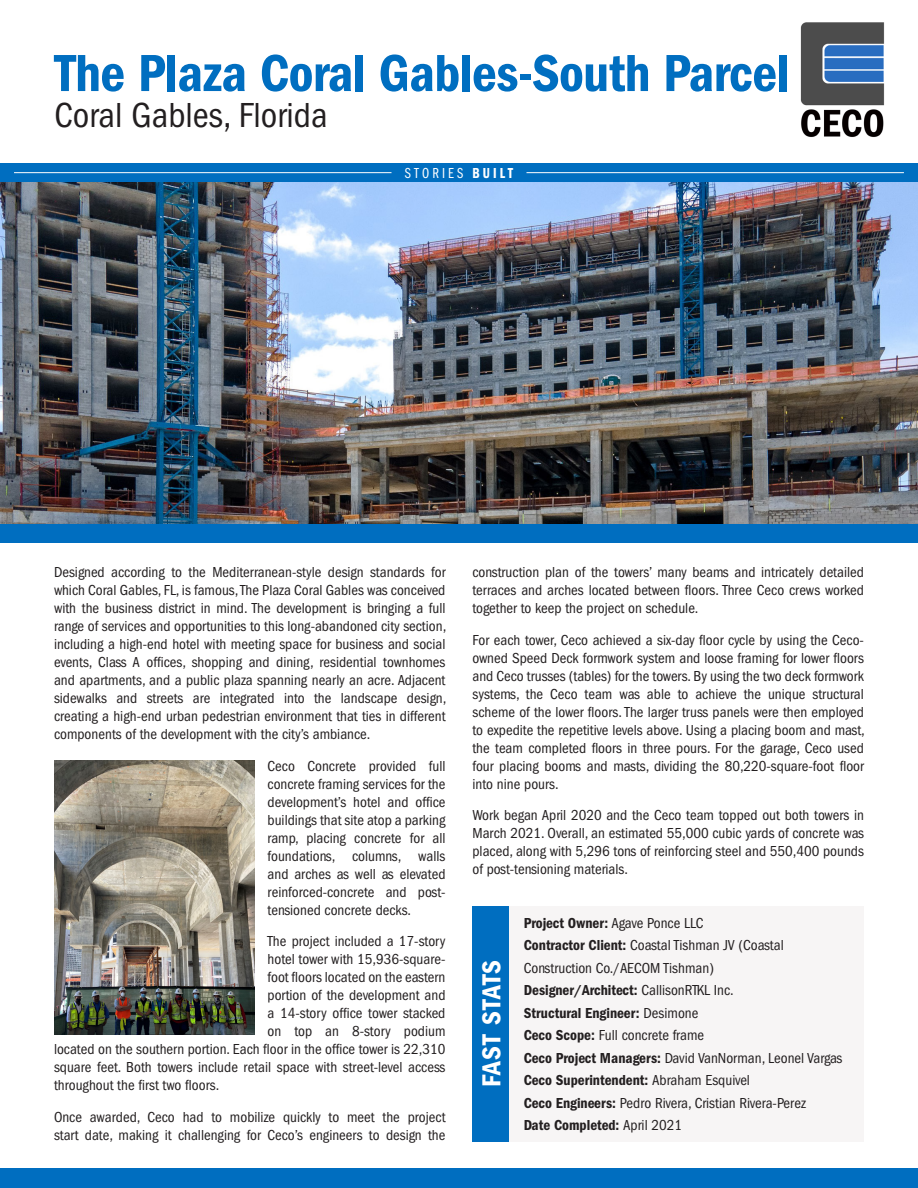
<style>
.page{position:relative;width:918px;height:1188px;background:#fff}
.page>*{position:absolute;margin:0;border:0;box-sizing:border-box;transform-origin:0 0}
.t1{font:54px "Franklin Gothic LT Pro Cn Dm";letter-spacing:-.01em;color:#006ec0}
.t2{font:condensed 36px "Franklin Gothic LT Pro";color:#231f20}
.t3{font:27px "Franklin Gothic LT Pro Cn Dm";color:#fff}
.t4{font:condensed 15px/18px "Franklin Gothic LT Pro";color:#231f20;text-align:justify}
.t5{font:15px "Franklin Gothic LT Pro Cn Dm";color:#231f20}
.t6{font:15px "Franklin Gothic LT Pro Bk Cm";letter-spacing:.21em;color:#fff}
.s1{font-family:"Franklin Gothic LT Pro Dm Cm"}
.s2{font-family:"Franklin Gothic LT Pro";font-stretch:condensed}
.s3{font-family:"Franklin Gothic LT Pro Cn Dm";font-stretch:normal}
</style>
<div class="page">
<img style="left:800px;top:22px;width:85px;height:115px">
<div style="left:0;top:524px;width:918px;height:19px;background:#006ec0"></div>
<div style="left:0;top:1169px;width:918px;height:19px;background:#006ec0"></div>
<div style="left:0;top:163px;width:918px;height:20px;background:#006ec0"></div>
<hr style="left:14px;top:172px;width:378px;height:1px;background:#fff">
<hr style="left:527px;top:172px;width:377px;height:1px;background:#fff">
<img style="left:0;top:183px;width:918px;height:341px">
<div style="left:472px;top:906px;width:392px;height:236px;background:#f7f5f5"></div>
<div style="left:472px;top:906px;width:37px;height:236px;background:#006ec0"></div>
<img style="left:54px;top:761px;width:200px;height:274px">
<p class="t1" style="left:55px;top:42px;width:737px">The Plaza Coral Gables-South Parcel</p>
<p class="t2" style="left:55px;top:95px;width:275px">Coral Gables, Florida</p>
<p class="t6" style="left:405px;top:165px;width:110px">STORIES <span class="s1">BUILT</span></p>
<p class="t4" style="left:54px;top:563px;width:394px">Designed according to the Mediterranean-style design standards for which Coral Gables, FL, is famous, The Plaza Coral Gables was conceived with the business district in mind. The development is bringing a full range of services and opportunities to this long-abandoned city section, including a high-end hotel with meeting space for business and social events, Class A offices, shopping and dining, residential townhomes and apartments, and a public plaza spanning nearly an acre. Adjacent sidewalks and streets are integrated into the landscape design, creating a high-end urban pedestrian environment that ties in different components of the development with the city’s ambiance.</p>
<p class="t4" style="left:268px;top:757px;width:179px">Ceco Concrete provided full concrete framing services for the development’s hotel and office buildings that site atop a parking ramp, placing concrete for all foundations, columns, walls and arches as well as elevated reinforced-concrete and post&shy;tensioned concrete decks.</p>
<p class="t4" style="left:268px;top:932px;width:179px">The project included a 17-story</p>
<p class="t4" style="left:268px;top:950px;width:179px">hotel tower with 15,936-square-</p>
<p class="t4" style="left:268px;top:968px;width:179px">foot floors located on the eastern</p>
<p class="t4" style="left:268px;top:986px;width:179px">portion of the development and</p>
<p class="t4" style="left:268px;top:1004px;width:179px">a 14-story office tower stacked</p>
<p class="t4" style="left:268px;top:1022px;width:179px">on top an 8-story podium</p>
<p class="t4" style="left:54px;top:1040px;width:393px">located on the southern portion. Each floor in the office tower is 22,310</p>
<p class="t4" style="left:54px;top:1058px;width:393px">square feet. Both towers include retail space with street-level access</p>
<p class="t4" style="left:54px;top:1076px;width:167px">throughout the first two floors.</p>
<p class="t4" style="left:54px;top:1108px;width:393px">Once awarded, Ceco had to mobilize quickly to meet the project start date, making it challenging for Ceco’s engineers to design the</p>
<p class="t4" style="left:472px;top:563px;width:393px">construction plan of the towers’ many beams and intricately detailed terraces and arches located between floors. Three Ceco crews worked together to keep the project on schedule.</p>
<p class="t4" style="left:472px;top:631px;width:394px">For each tower, Ceco achieved a six-day floor cycle by using the Ceco&shy;owned Speed Deck formwork system and loose framing for lower floors and Ceco trusses (tables) for the towers. By using the two deck formwork systems, the Ceco team was able to achieve the unique structural scheme of the lower floors. The larger truss panels were then employed to expedite the repetitive levels above. Using a placing boom and mast, the team completed floors in three pours. For the garage, Ceco used four placing booms and masts, dividing the 80,220-square-foot floor into nine pours.</p>
<p class="t4" style="left:472px;top:806px;width:393px">Work began April 2020 and the Ceco team topped out both towers in March 2021. Overall, an estimated 55,000 cubic yards of concrete was placed, along with 5,296 tons of reinforcing steel and 550,400 pounds of post-tensioning materials.</p>
<p class="t3" style="left:476px;top:1087px;width:129px;rotate:-90deg">FAST STATS</p>
<p class="t5" style="left:524px;top:914px;width:181px">Project Owner: <span class="s2">Agave Ponce LLC</span></p>
<p class="t4" style="left:524px;top:934px;width:261px;line-height:22.5px"><span class="s3">Contractor Client:</span> Coastal Tishman JV (Coastal<br>Construction Co./AECOM Tishman)</p>
<p class="t5" style="left:524px;top:982px;width:212px">Designer/Architect: <span class="s2">CallisonRTKL Inc.</span></p>
<p class="t5" style="left:524px;top:1004px;width:176px">Structural Engineer: <span class="s2">Desimone</span></p>
<p class="t4" style="left:524px;top:1026px;width:182px"><span class="s3">Ceco Scope:</span> Full concrete frame</p>
<p class="t4" style="left:524px;top:1049px;width:320px"><span class="s3">Ceco Project Managers:</span> David VanNorman, Leonel Vargas</p>
<p class="t5" style="left:524px;top:1072px;width:228px">Ceco Superintendent: <span class="s2">Abraham Esquivel</span></p>
<p class="t4" style="left:524px;top:1094px;width:284px"><span class="s3">Ceco Engineers:</span> Pedro Rivera, Cristian Rivera-Perez</p>
<p class="t5" style="left:524px;top:1117px;width:160px">Date Completed: <span class="s2">April 2021</span></p>
</div>
